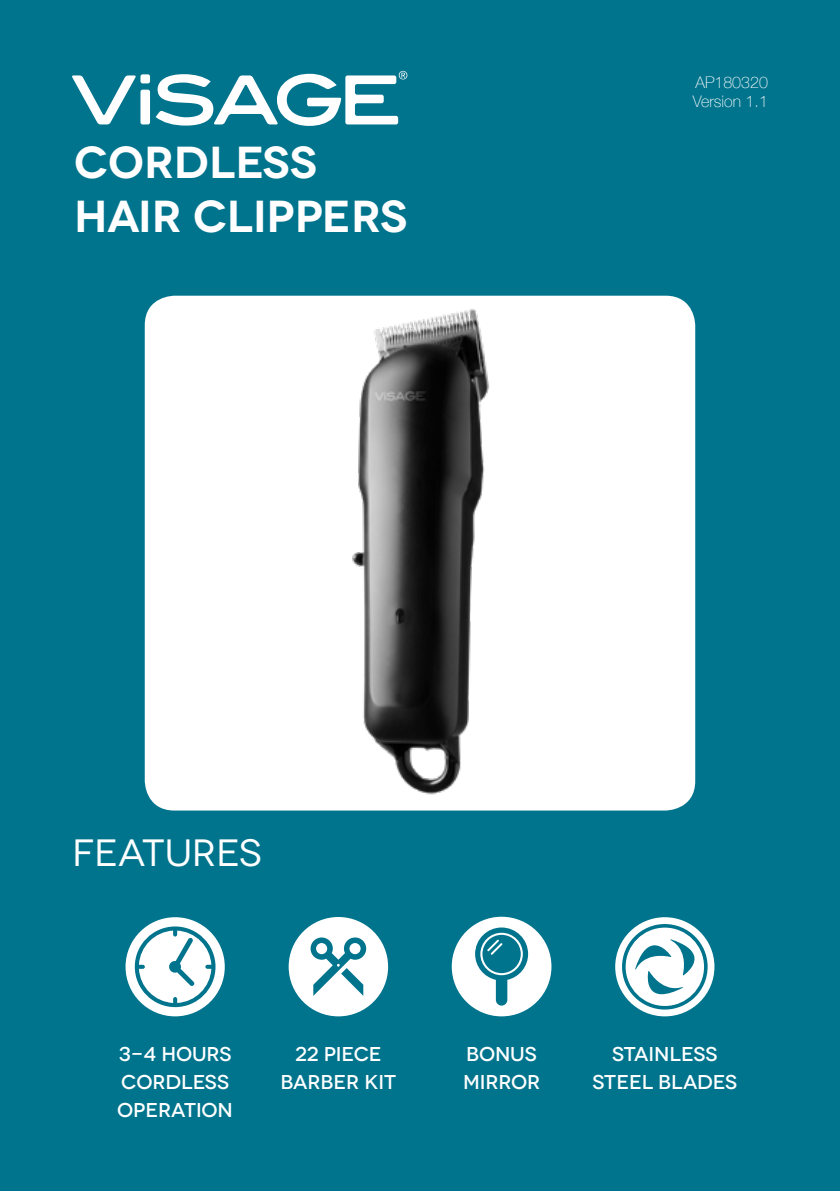
<style>
.page{position:relative;width:840px;height:1191px;background:#fff}
.page>*{position:absolute;margin:0;border:0;box-sizing:border-box;transform-origin:0 0}
.t1{font:600 44.8px/53.6px "Novecentowide";color:#fff}
.t2{font:38px "Novecentowide";color:#fff}
.t3{font:500 20px/28px "Novecentowide";color:#fff}
.t4{font:100 16px/19.2px "Helvetica Neue";color:#fff}
</style>
<div class="page">
<div style="left:0;top:0;width:839px;height:1191px;background:#00748d"></div>
<div style="left:146px;top:297px;width:547px;height:512px;background:#fff;border-radius:28px"></div>
<div style="left:145px;top:296px;width:549px;height:514px;border:2px solid #fff;border-radius:28px"></div>
<svg style="left:615px;top:917px;width:99px;height:99px"></svg>
<svg style="left:125px;top:917px;width:100px;height:99px"></svg>
<svg style="left:451px;top:916px;width:100px;height:100px"></svg>
<svg style="left:288px;top:917px;width:100px;height:99px"></svg>
<svg style="left:72px;top:71px;width:335px;height:55px"></svg>
<img style="left:352px;top:309px;width:137px;height:486px">
<h1 class="t1" style="left:74px;top:136px;width:334px">CORDLESS<br>HAIR CLIPPERS</h1>
<h2 class="t2" style="left:72px;top:830px;width:191px">FEATURES</h2>
<p class="t4" style="left:692px;top:71px;width:76px">AP180320<br>Version 1.1</p>
<p class="t3" style="left:117px;top:1040px;width:117px">3-4 HOURS<br>CORDLESS<br>OPERATION</p>
<p class="t3" style="left:280px;top:1040px;width:117px;text-align:center">22 PIECE<br>BARBER KIT</p>
<p class="t3" style="left:463px;top:1040px;width:79px">BONUS<br>MIRROR</p>
<p class="t3" style="left:592px;top:1040px;width:146px;text-align:center">STAINLESS<br>STEEL BLADES</p>
</div>
